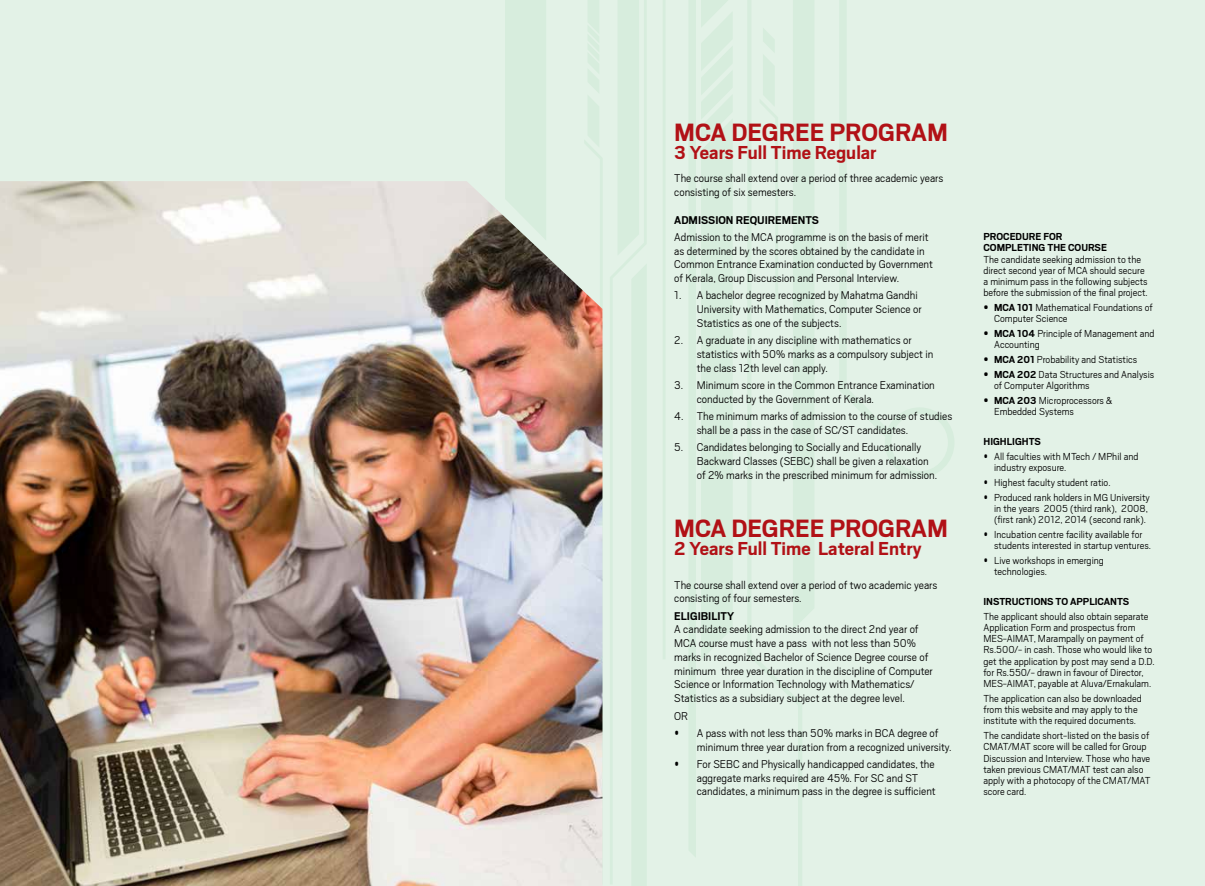
<style>
.page{position:relative;width:1205px;height:886px;background:#e3f2e7}
.page>*{position:absolute;margin:0;border:0;box-sizing:border-box;transform-origin:0 0}
.t1{font:700 27.75px "Scout";color:#b11116}
.t2{font:700 20.75px "Scout";color:#b11116}
.t3{font:300 12.5px/13.8px "Scout";color:#000}
.t4{font:700 12.5px "Scout";color:#000}
.t5{font:300 11.25px/11.2px "Scout";color:#000}
.t6{font:700 11.25px "Scout";color:#000}
.s1{font-weight:700}
</style>
<div class="page">
<svg style="left:505px;top:0;width:449px;height:886px"></svg>
<img style="left:0;top:181px;width:602px;height:705px">
<p class="t1" style="left:674px;top:114px;width:275px">MCA DEGREE PROGRAM</p>
<p class="t2" style="left:674px;top:140px;width:204px">3 Years Full Time Regular</p>
<p class="t3" style="left:674px;top:170px;width:271px">The course shall extend over a period of three academic years consisting of six semesters.</p>
<p class="t4" style="left:674px;top:212px;width:146px">ADMISSION REQUIREMENTS</p>
<p class="t3" style="left:674px;top:229px;width:260px">Admission to the MCA programme is on the basis of merit as determined by the scores obtained by the candidate in Common Entrance Examination conducted by Government of Kerala, Group Discussion and Personal Interview.</p>
<p class="t3" style="left:697px;top:288px;width:226px;text-indent:-22px">1. A bachelor degree recognized by Mahatma Gandhi<br>University with Mathematics, Computer Science or<br>Statistics as one of the subjects.</p>
<p class="t3" style="left:697px;top:333px;width:238px;text-indent:-22px">2. A graduate in any discipline with mathematics or statistics with 50% marks as a compulsory subject in the class 12th level can apply.</p>
<p class="t3" style="left:697px;top:378px;width:240px;text-indent:-22px">3. Minimum score in the Common Entrance Examination conducted by the Government of Kerala.</p>
<p class="t3" style="left:697px;top:409px;width:257px;text-indent:-22px">4. The minimum marks of admission to the course of studies shall be a pass in the case of SC/ST candidates.</p>
<p class="t3" style="left:697px;top:440px;width:242px;text-indent:-22px">5. Candidates belonging to Socially and Educationally<br>Backward Classes (SEBC) shall be given a relaxation of 2% marks in the prescribed minimum for admission.</p>
<p class="t1" style="left:674px;top:510px;width:275px">MCA DEGREE PROGRAM</p>
<p class="t2" style="left:674px;top:535px;width:249px">2 Years Full Time Lateral Entry</p>
<p class="t3" style="left:674px;top:577px;width:264px">The course shall extend over a period of two academic years consisting of four semesters.</p>
<p class="t3" style="left:674px;top:608px;width:260px"><span class="s1">ELIGIBILITY<br></span>A candidate seeking admission to the direct 2nd year of MCA course must have a pass with not less than 50% marks in recognized Bachelor of Science Degree course of minimum three year duration in the discipline of Computer Science or Information Technology with Mathematics/ Statistics as a subsidiary subject at the degree level.</p>
<p class="t3" style="left:674px;top:708px;width:15px">OR</p>
<p class="t3" style="left:697px;top:725px;width:256px;text-indent:-22px">• A pass with not less than 50% marks in BCA degree of minimum three year duration from a recognized university.</p>
<p class="t3" style="left:697px;top:756px;width:241px;text-indent:-22px">• For SEBC and Physically handicapped candidates, the aggregate marks required are 45%. For SC and ST candidates, a minimum pass in the degree is sufficient</p>
<p class="t5" style="left:983px;top:230px;width:166px"><span class="s1">PROCEDURE FOR<br>COMPLETING THE COURSE<br></span>The candidate seeking admission to the direct second year of MCA should secure a minimum pass in the following subjects before the submission of the final project.</p>
<p class="t5" style="left:994px;top:301px;width:160px;text-indent:-11px"><span class="s1">• MCA 101</span> Mathematical Foundations of<br>Computer Science</p>
<p class="t5" style="left:994px;top:327px;width:162px;text-indent:-11px"><span class="s1">• MCA 104</span> Principle of Management and<br>Accounting</p>
<p class="t5" style="left:983px;top:353px;width:155px"><span class="s1">• MCA 201</span> Probability and Statistics</p>
<p class="t5" style="left:994px;top:368px;width:162px;text-indent:-11px"><span class="s1">• MCA 202</span> Data Structures and Analysis of Computer Algorithms</p>
<p class="t5" style="left:994px;top:394px;width:120px;text-indent:-11px"><span class="s1">• MCA 203</span> Microprocessors &amp;<br>Embedded Systems</p>
<p class="t6" style="left:983px;top:434px;width:59px">HIGHLIGHTS</p>
<p class="t5" style="left:994px;top:450px;width:146px;text-indent:-11px">• All faculties with MTech / MPhil and industry exposure.</p>
<p class="t5" style="left:983px;top:476px;width:129px">• Highest faculty student ratio.</p>
<p class="t5" style="left:994px;top:491px;width:157px;text-indent:-11px">• Produced rank holders in MG University in the years 2005 (third rank), 2008, (first rank) 2012, 2014 (second rank).</p>
<p class="t5" style="left:994px;top:528px;width:158px;text-indent:-11px">• Incubation centre facility available for students interested in startup ventures.</p>
<p class="t5" style="left:994px;top:554px;width:111px;text-indent:-11px">• Live workshops in emerging technologies.</p>
<p class="t6" style="left:983px;top:594px;width:147px">INSTRUCTIONS TO APPLICANTS</p>
<p class="t5" style="left:983px;top:610px;width:173px">The applicant should also obtain separate Application Form and prospectus from MES-AIMAT, Marampally on payment of Rs.500/- in cash. Those who would like to get the application by post may send a D.D. for Rs.550/- drawn in favour of Director, MES-AIMAT, payable at Aluva/Ernakulam.</p>
<p class="t5" style="left:983px;top:692px;width:160px">The application can also be downloaded from this website and may apply to the institute with the required documents.</p>
<p class="t5" style="left:983px;top:729px;width:168px">The candidate short-listed on the basis of CMAT/MAT score will be called for Group Discussion and Interview. Those who have taken previous CMAT/MAT test can also apply with a photocopy of the CMAT/MAT score card.</p>
</div>
